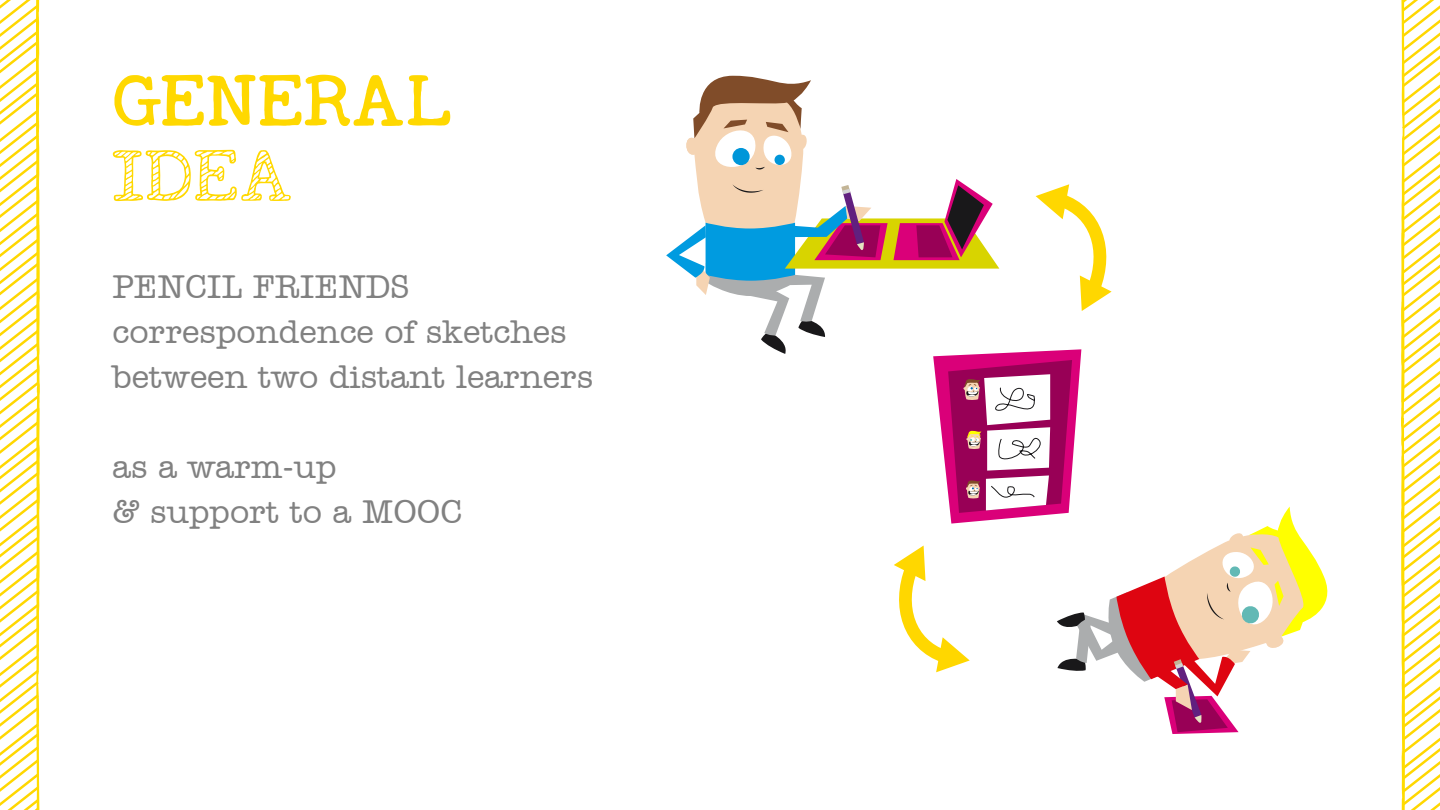
<style>
.page{position:relative;width:1440px;height:810px;background:#fff}
.page>*{position:absolute;margin:0;border:0;box-sizing:border-box;transform-origin:0 0}
.t1{font:52.5px "KG Nextto Me Solid";color:#ffd800}
.t2{font:52.5px "KG Nextto Me Sketched";color:#ffd800}
.t3{font:500 33.75px/45px "Amer Typewriter IT Cby BT";color:#818181}
</style>
<div class="page">
<svg style="left:666px;top:76px;width:662px;height:658px"></svg>
<svg style="left:1401px;top:1px;width:39px;height:809px"></svg>
<svg style="left:0;top:0;width:40px;height:810px"></svg>
<h1 class="t1" style="left:113px;top:62px;width:341px">GENERAL</h1>
<h1 class="t2" style="left:113px;top:137px;width:183px">IDEA</h1>
<p class="t3" style="left:113px;top:263px;width:483px">PENCIL FRIENDS correspondence of sketches between two distant learners</p>
<p class="t3" style="left:113px;top:443px;width:351px">as a warm-up<br>&amp; support to a MOOC</p>
</div>
